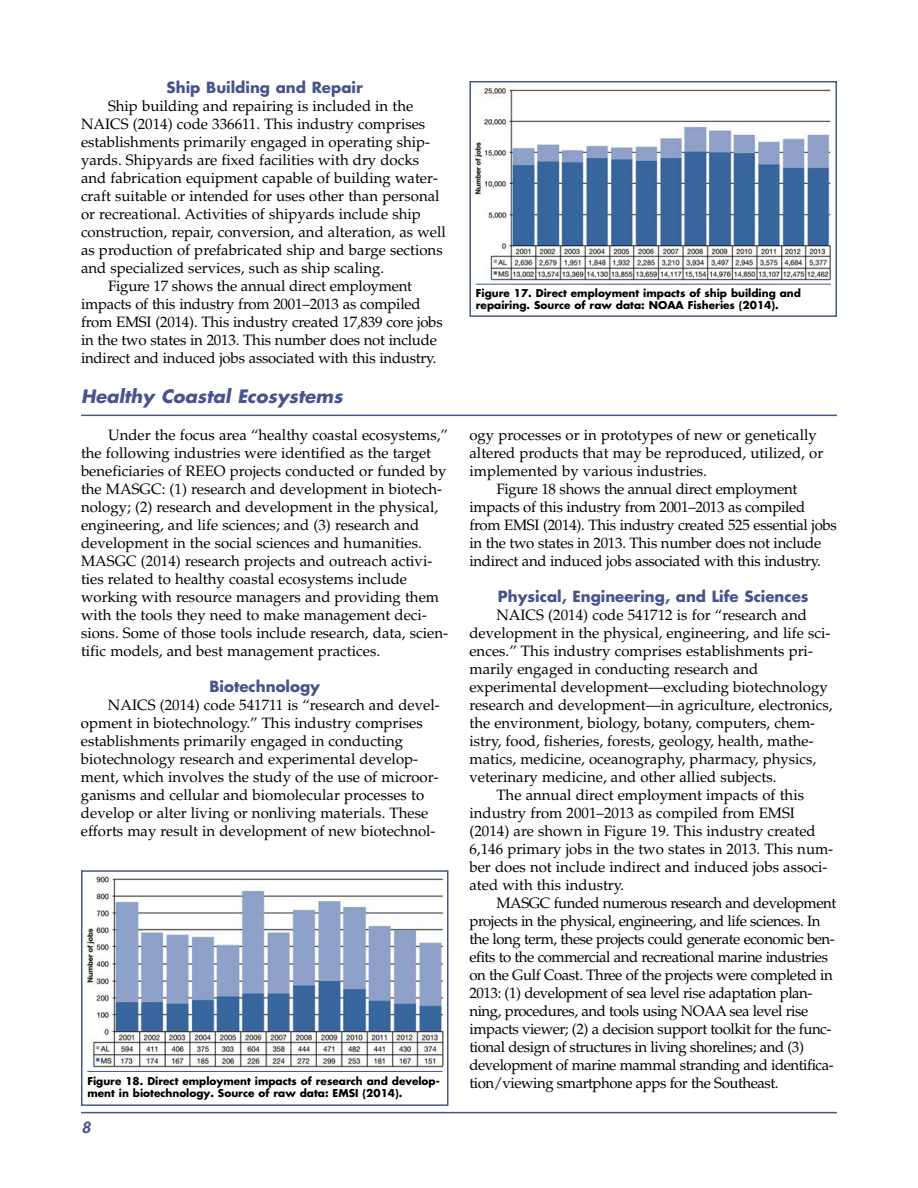
<style>
.page{position:relative;width:918px;height:1188px;background:#fff}
.page>*{position:absolute;margin:0;border:0;box-sizing:border-box;transform-origin:0 0}
.t1{font:italic 700 18px "Futura Std";color:#47548d}
.t2{font:15px/18px "Palatino LT Std";color:#000}
.t3{font:15px "Palatino LT Std";letter-spacing:-.03em;color:#000}
.t4{font:15px "Palatino LT Std";letter-spacing:-.02em;color:#000}
.t5{font:700 15px "Futura Std";color:#47548d}
.t6{font:italic 800 15px "Futura Std";color:#47548d;scale:1.05 1}
.t7{font:700 10.5px/12px "Futura Std";color:#000}
</style>
<div class="page">
<hr style="left:81px;top:1112px;width:756px;height:1px;background:#47548d">
<img style="left:474px;top:88px;width:357px;height:193px">
<div style="left:470px;top:81px;width:367px;height:236px;border:2px solid #47548d"></div>
<hr style="left:476px;top:284px;width:355px;height:1px;background:#47548d">
<img style="left:87px;top:876px;width:357px;height:191px">
<div style="left:81px;top:870px;width:367px;height:236px;border:2px solid #47548d"></div>
<hr style="left:87px;top:1071px;width:356px;height:1px;background:#47548d">
<hr style="left:81px;top:415px;width:756px;height:1px;background:#47548d">
<p class="t5" style="left:167px;top:81px;width:198px">Ship Building and Repair</p>
<p class="t2" style="left:108px;top:99px;width:307px">Ship building and repairing is included in the</p>
<p class="t2" style="left:81px;top:117px;width:346px">NAICS (2014) code 336611. This industry comprises</p>
<p class="t2" style="left:81px;top:135px;width:351px">establishments primarily engaged in operating ship-</p>
<p class="t2" style="left:81px;top:153px;width:340px">yards. Shipyards are fixed facilities with dry docks</p>
<p class="t2" style="left:81px;top:171px;width:359px">and fabrication equipment capable of building water-</p>
<p class="t2" style="left:81px;top:189px;width:360px">craft suitable or intended for uses other than personal</p>
<p class="t2" style="left:81px;top:207px;width:341px">or recreational. Activities of shipyards include ship</p>
<p class="t2" style="left:81px;top:225px;width:366px">construction, repair, conversion, and alteration, as well</p>
<p class="t2" style="left:81px;top:243px;width:363px">as production of prefabricated ship and barge sections</p>
<p class="t2" style="left:81px;top:261px;width:305px">and specialized services, such as ship scaling.</p>
<p class="t2" style="left:108px;top:279px;width:306px">Figure 17 shows the annual direct employment</p>
<p class="t2" style="left:81px;top:297px;width:341px">impacts of this industry from 2001–2013 as compiled</p>
<p class="t2" style="left:81px;top:315px;width:363px">from EMSI (2014). This industry created 17,839 core jobs</p>
<p class="t2" style="left:81px;top:333px;width:357px">in the two states in 2013. This number does not include</p>
<p class="t2" style="left:81px;top:351px;width:357px">indirect and induced jobs associated with this industry.</p>
<p class="t1" style="left:81px;top:388px;width:263px">Healthy Coastal Ecosystems</p>
<p class="t2" style="left:81px;top:428px;width:369px;text-indent:27px">Under the focus area “healthy coastal ecosystems,” the following industries were identified as the target beneficiaries of REEO projects conducted or funded by the MASGC: (1) research and development in biotech&shy;nology; (2) research and development in the physical, engineering, and life sciences; and (3) research and development in the social sciences and humanities.<br>MASGC (2014) research projects and outreach activi&shy;ties related to healthy coastal ecosystems include working with resource managers and providing them with the tools they need to make management deci&shy;sions. Some of those tools include research, data, scien&shy;tific models, and best management practices.</p>
<p class="t5" style="left:209px;top:679px;width:112px">Biotechnology</p>
<p class="t2" style="left:81px;top:698px;width:360px;text-indent:27px">NAICS (2014) code 541711 is “research and devel&shy;opment in biotechnology.” This industry comprises establishments primarily engaged in conducting biotechnology research and experimental develop&shy;ment, which involves the study of the use of microor&shy;ganisms and cellular and biomolecular processes to develop or alter living or nonliving materials. These efforts may result in development of new biotechnol-</p>
<p class="t7" style="left:87px;top:1076px;width:354px">Figure 18. Direct employment impacts of research and develop&shy;ment in biotechnology. Source of raw data: EMSI (2014).</p>
<p class="t6" style="left:81px;top:1121px;width:10px">8</p>
<p class="t7" style="left:476px;top:288px;width:327px">Figure 17. Direct employment impacts of ship building and repairing. Source of raw data: NOAA Fisheries (2014).</p>
<p class="t2" style="left:469px;top:428px;width:349px">ogy processes or in prototypes of new or genetically</p>
<p class="t2" style="left:469px;top:446px;width:355px">altered products that may be reproduced, utilized, or</p>
<p class="t2" style="left:469px;top:464px;width:239px">implemented by various industries.</p>
<p class="t4" style="left:496px;top:483px;width:302px">Figure 18 shows the annual direct employment</p>
<p class="t4" style="left:469px;top:501px;width:337px">impacts of this industry from 2001–2013 as compiled</p>
<p class="t4" style="left:469px;top:519px;width:369px">from EMSI (2014). This industry created 525 essential jobs</p>
<p class="t4" style="left:469px;top:537px;width:353px">in the two states in 2013. This number does not include</p>
<p class="t4" style="left:469px;top:555px;width:353px">indirect and induced jobs associated with this industry.</p>
<p class="t5" style="left:498px;top:589px;width:312px">Physical, Engineering, and Life Sciences</p>
<p class="t2" style="left:496px;top:608px;width:312px">NAICS (2014) code 541712 is for “research and</p>
<p class="t2" style="left:469px;top:626px;width:363px">development in the physical, engineering, and life sci-</p>
<p class="t2" style="left:469px;top:644px;width:345px">ences.” This industry comprises establishments pri-</p>
<p class="t2" style="left:469px;top:662px;width:291px">marily engaged in conducting research and</p>
<p class="t2" style="left:469px;top:680px;width:360px">experimental development—excluding biotechnology</p>
<p class="t2" style="left:469px;top:698px;width:365px">research and development—in agriculture, electronics,</p>
<p class="t2" style="left:469px;top:716px;width:347px">the environment, biology, botany, computers, chem-</p>
<p class="t2" style="left:469px;top:734px;width:346px">istry, food, fisheries, forests, geology, health, mathe-</p>
<p class="t2" style="left:469px;top:752px;width:348px">matics, medicine, oceanography, pharmacy, physics,</p>
<p class="t2" style="left:469px;top:770px;width:309px">veterinary medicine, and other allied subjects.</p>
<p class="t2" style="left:496px;top:788px;width:309px">The annual direct employment impacts of this</p>
<p class="t2" style="left:469px;top:806px;width:327px">industry from 2001–2013 as compiled from EMSI</p>
<p class="t2" style="left:469px;top:824px;width:348px">(2014) are shown in Figure 19. This industry created</p>
<p class="t2" style="left:469px;top:842px;width:365px">6,146 primary jobs in the two states in 2013. This num-</p>
<p class="t2" style="left:469px;top:860px;width:360px">ber does not include indirect and induced jobs associ-</p>
<p class="t2" style="left:469px;top:878px;width:156px">ated with this industry.</p>
<p class="t3" style="left:496px;top:897px;width:341px">MASGC funded numerous research and development</p>
<p class="t3" style="left:469px;top:915px;width:353px">projects in the physical, engineering, and life sciences. In</p>
<p class="t3" style="left:469px;top:933px;width:367px">the long term, these projects could generate economic ben-</p>
<p class="t3" style="left:469px;top:951px;width:360px">efits to the commercial and recreational marine industries</p>
<p class="t3" style="left:469px;top:969px;width:365px">on the Gulf Coast. Three of the projects were completed in</p>
<p class="t3" style="left:469px;top:987px;width:345px">2013: (1) development of sea level rise adaptation plan-</p>
<p class="t3" style="left:469px;top:1005px;width:340px">ning, procedures, and tools using NOAA sea level rise</p>
<p class="t3" style="left:469px;top:1023px;width:364px">impacts viewer; (2) a decision support toolkit for the func-</p>
<p class="t3" style="left:469px;top:1041px;width:336px">tional design of structures in living shorelines; and (3)</p>
<p class="t3" style="left:469px;top:1059px;width:366px">development of marine mammal stranding and identifica-</p>
<p class="t3" style="left:469px;top:1077px;width:311px">tion/viewing smartphone apps for the Southeast.</p>
</div>
